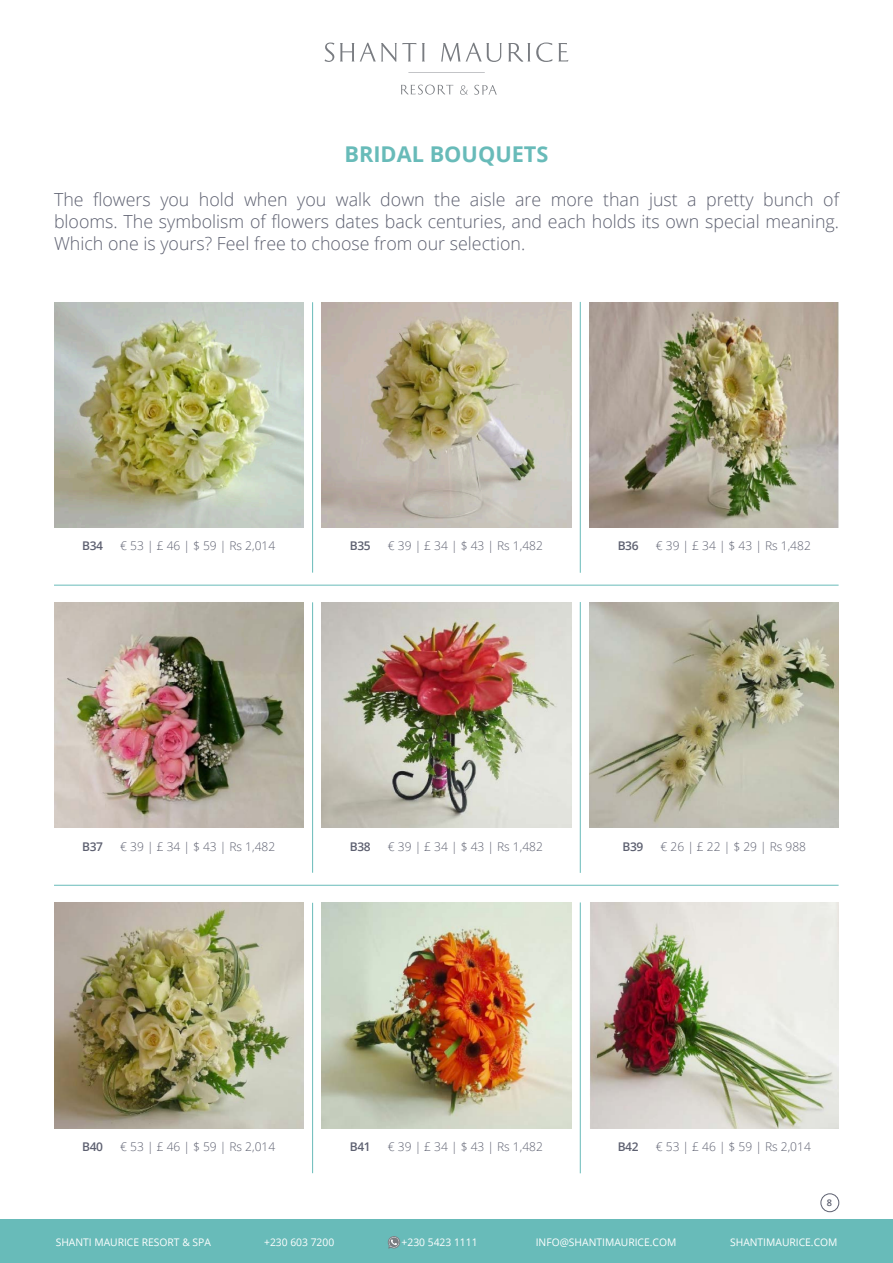
<style>
.page{position:relative;width:893px;height:1263px;background:#fff}
.page>*{position:absolute;margin:0;border:0;box-sizing:border-box;transform-origin:0 0}
.t1{font:700 21.75px "Open Sans";color:#68bbb9}
.t2{font:300 18px/22px "Open Sans";color:#5d6070;text-align:justify}
.t3{font:300 12px "Open Sans";color:#5d6070}
.t4{font:600 12px "Open Sans";letter-spacing:-.04em;color:#5d6070}
.t5{font:10.5px "Open Sans";color:#fff}
.t6{font:600 9.15px "Open Sans";color:#5d6070}
</style>
<div class="page">
<div style="left:0;top:1220px;width:893px;height:43px;background:#68bbb9"></div>
<svg style="left:388px;top:1236px;width:12px;height:12px"></svg>
<svg style="left:325px;top:43px;width:243px;height:30px"></svg>
<svg style="left:401px;top:85px;width:52px;height:10px"></svg>
<svg style="left:474px;top:85px;width:23px;height:10px"></svg>
<svg style="left:460px;top:85px;width:8px;height:10px"></svg>
<img style="left:54px;top:302px;width:250px;height:226px">
<img style="left:54px;top:903px;width:250px;height:225px">
<img style="left:54px;top:602px;width:250px;height:226px">
<img style="left:322px;top:302px;width:249px;height:226px">
<img style="left:322px;top:903px;width:249px;height:225px">
<img style="left:322px;top:602px;width:249px;height:226px">
<img style="left:589px;top:302px;width:250px;height:226px">
<img style="left:590px;top:903px;width:249px;height:225px">
<img style="left:589px;top:602px;width:250px;height:226px">
<hr style="left:312px;top:302px;width:1px;height:271px;background:#68bbb9">
<hr style="left:312px;top:903px;width:1px;height:270px;background:#68bbb9">
<hr style="left:312px;top:602px;width:1px;height:271px;background:#68bbb9">
<hr style="left:54px;top:585px;width:785px;height:1px;background:#68bbb9">
<hr style="left:54px;top:885px;width:785px;height:1px;background:#68bbb9">
<hr style="left:580px;top:302px;width:1px;height:271px;background:#68bbb9">
<hr style="left:580px;top:902px;width:1px;height:271px;background:#68bbb9">
<hr style="left:580px;top:602px;width:1px;height:271px;background:#68bbb9">
<div style="left:821px;top:1193px;width:18px;height:19px;border:1px solid #5d6070;border-radius:50%"></div>
<p class="t1" style="left:344px;top:139px;width:206px">BRIDAL BOUQUETS</p>
<p class="t2" style="left:54px;top:188px;width:787px">The flowers you hold when you walk down the aisle are more than just a pretty bunch of blooms. The symbolism of flowers dates back centuries, and each holds its own special meaning.<br>Which one is yours? Feel free to choose from our selection.</p>
<p class="t4" style="left:82px;top:538px;width:22px">B34</p>
<p class="t3" style="left:120px;top:538px;width:157px">€ 53 | £ 46 | $ 59 | Rs 2,014</p>
<p class="t4" style="left:350px;top:538px;width:22px">B35</p>
<p class="t3" style="left:388px;top:538px;width:157px">€ 39 | £ 34 | $ 43 | Rs 1,482</p>
<p class="t4" style="left:618px;top:538px;width:22px">B36</p>
<p class="t3" style="left:656px;top:538px;width:157px">€ 39 | £ 34 | $ 43 | Rs 1,482</p>
<p class="t4" style="left:82px;top:838px;width:22px">B37</p>
<p class="t3" style="left:120px;top:838px;width:157px">€ 39 | £ 34 | $ 43 | Rs 1,482</p>
<p class="t4" style="left:350px;top:838px;width:22px">B38</p>
<p class="t3" style="left:388px;top:838px;width:157px">€ 39 | £ 34 | $ 43 | Rs 1,482</p>
<p class="t4" style="left:623px;top:838px;width:22px">B39</p>
<p class="t3" style="left:661px;top:838px;width:147px">€ 26 | £ 22 | $ 29 | Rs 988</p>
<p class="t4" style="left:82px;top:1138px;width:22px">B40</p>
<p class="t3" style="left:120px;top:1138px;width:157px">€ 53 | £ 46 | $ 59 | Rs 2,014</p>
<p class="t4" style="left:350px;top:1138px;width:22px">B41</p>
<p class="t3" style="left:388px;top:1138px;width:157px">€ 39 | £ 34 | $ 43 | Rs 1,482</p>
<p class="t4" style="left:618px;top:1138px;width:22px">B42</p>
<p class="t3" style="left:656px;top:1138px;width:157px">€ 53 | £ 46 | $ 59 | Rs 2,014</p>
<p class="t6" style="left:827px;top:1197px;width:7px">8</p>
<p class="t5" style="left:56px;top:1234px;width:157px">SHANTI MAURICE RESORT &amp; SPA</p>
<p class="t5" style="left:264px;top:1234px;width:72px">+230 603 7200</p>
<p class="t5" style="left:402px;top:1234px;width:77px">+230 5423 1111</p>
<p class="t5" style="left:536px;top:1234px;width:142px">INFO@SHANTIMAURICE.COM</p>
<p class="t5" style="left:730px;top:1234px;width:109px">SHANTIMAURICE.COM</p>
</div>
